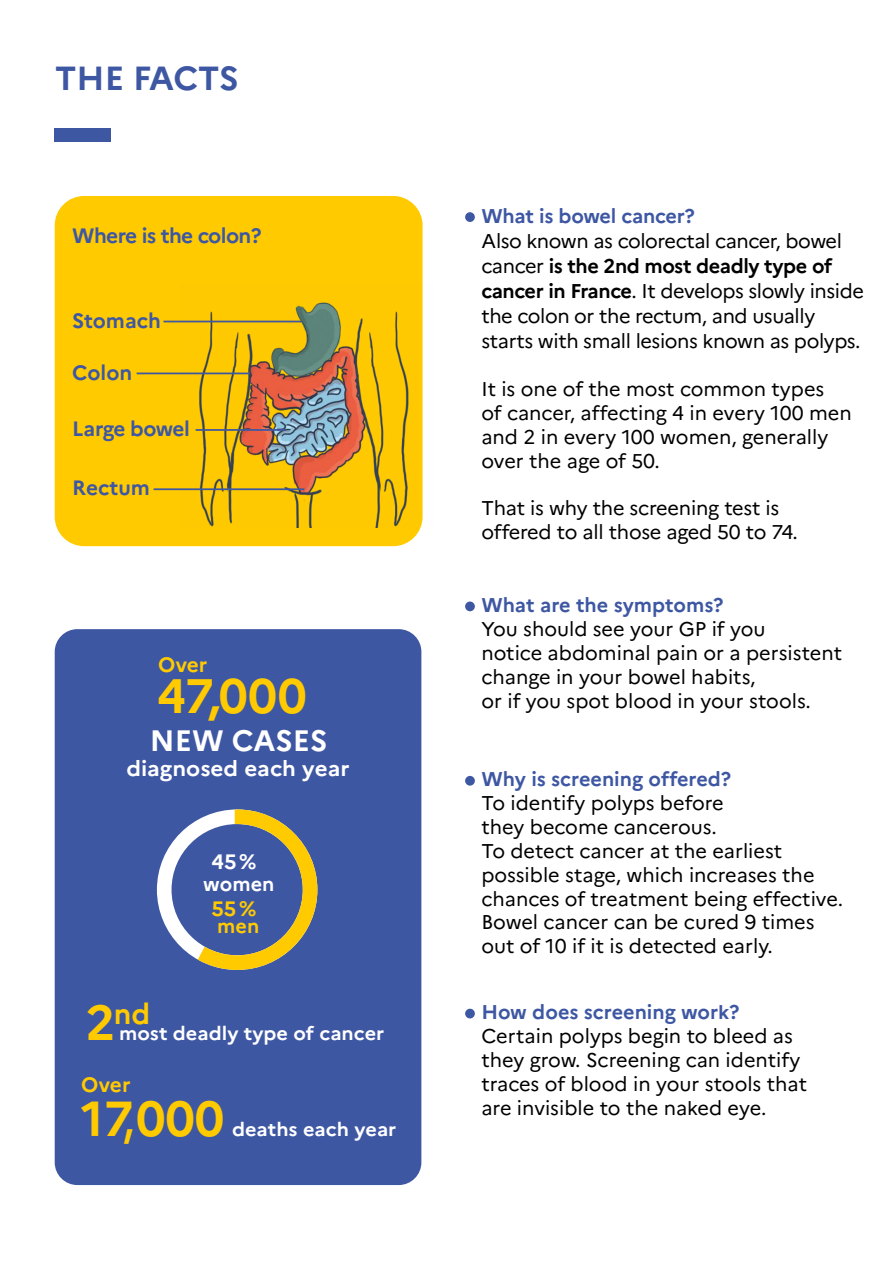
<style>
.page{position:relative;width:893px;height:1263px;background:#fff}
.page>*{position:absolute;margin:0;border:0;box-sizing:border-box;transform-origin:0 0}
.t1{font:700 49.05px "Marianne";color:#ffca00}
.t2{font:700 48.3px "Marianne";color:#ffca00}
.t3{font:700 33.45px "Marianne";letter-spacing:-.01em;color:#3e57a3}
.t4{font:700 29.55px "Marianne";color:#fff}
.t5{font:700 28.65px "Marianne";color:#ffca00}
.t6{font:700 21.3px "Marianne";color:#fff;scale:1.05 1}
.t7{font:700 20.85px "Marianne";letter-spacing:-.03em;color:#3e57a3}
.t8{font:700 20.85px "Marianne";color:#ffca00}
.t9{font:700 20.85px "Marianne";color:#fff}
.t10{font:700 20.7px "Marianne";color:#3e57a3}
.t11{font:700 20.7px "Marianne";letter-spacing:-.025em;color:#3e57a3}
.t12{font:19.95px/23.9px "Marianne";color:#000}
.t13{font:19.95px/25.2px "Marianne";letter-spacing:-.02em;color:#000}
.t14{font:700 19.95px "Marianne";letter-spacing:-.005em;color:#3e57a3}
.t15{font:700 19.8px "Marianne";color:#fff}
.t16{font:700 19.8px "Marianne";color:#ffca00}
.t17{font:700 18.9px "Marianne";color:#fff;scale:1.05 1}
.s1{font-size:49.05px}
.s2{font-weight:700}
</style>
<div class="page">
<div style="left:55px;top:629px;width:366px;height:556px;background:#3e57a3;border-radius:23px"></div>
<div style="left:55px;top:196px;width:368px;height:350px;background:#ffca00;border-radius:29px"></div>
<img style="left:180px;top:284px;width:243px;height:243px">
<hr style="left:163px;top:321px;width:138px;height:1px;background:#3e57a3">
<hr style="left:137px;top:373px;width:113px;height:1px;background:#3e57a3">
<hr style="left:196px;top:429px;width:89px;height:2px;background:#3e57a3">
<hr style="left:154px;top:488px;width:150px;height:2px;background:#3e57a3">
<div style="left:465px;top:212px;width:10px;height:10px;background:#3e57a3;border-radius:50%"></div>
<div style="left:465px;top:601px;width:10px;height:10px;background:#3e57a3;border-radius:50%"></div>
<div style="left:465px;top:776px;width:10px;height:10px;background:#3e57a3;border-radius:50%"></div>
<div style="left:465px;top:1009px;width:10px;height:9px;background:#3e57a3;border-radius:50%"></div>
<div style="left:55px;top:129px;width:56px;height:13px;background:#3e57a3"></div>
<svg style="left:157px;top:809px;width:160px;height:161px"></svg>
<h3 class="t3" style="left:55px;top:57px;width:185px">THE FACTS</h3>
<p class="t7" style="left:72px;top:222px;width:191px">Where is the colon?</p>
<p class="t10" style="left:72px;top:308px;width:90px">Stomach</p>
<p class="t10" style="left:72px;top:360px;width:61px">Colon</p>
<p class="t11" style="left:72px;top:415px;width:119px">Large bowel</p>
<p class="t10" style="left:72px;top:475px;width:79px">Rectum</p>
<p class="t8" style="left:158px;top:652px;width:51px">Over</p>
<h2 class="t2" style="left:157px;top:666px;width:151px">47,000</h2>
<h3 class="t4" style="left:150px;top:723px;width:179px">NEW CASES</h3>
<p class="t6" style="left:126px;top:756px;width:214px">diagnosed each year</p>
<p class="t9" style="left:212px;top:849px;width:46px">45%</p>
<p class="t8" style="left:212px;top:896px;width:46px">55%</p>
<p class="t15" style="left:203px;top:871px;width:73px">women</p>
<p class="t16" style="left:217px;top:914px;width:44px">men</p>
<h3 class="t5" style="left:86px;top:996px;width:66px"><span class="s1">2</span>nd</h3>
<p class="t17" style="left:119px;top:1022px;width:254px">most deadly type of cancer</p>
<p class="t8" style="left:81px;top:1072px;width:51px">Over</p>
<h1 class="t1" style="left:81px;top:1089px;width:145px">17,000</h1>
<p class="t17" style="left:232px;top:1118px;width:158px">deaths each year</p>
<p class="t14" style="left:481px;top:203px;width:215px">What is bowel cancer?</p>
<p class="t13" style="left:481px;top:228px;width:384px">Also known as colorectal cancer, bowel cancer <span class="s2">is the 2nd most deadly type of cancer in France</span>. It develops slowly inside the colon or the rectum, and usually starts with small lesions known as polyps.</p>
<p class="t12" style="left:481px;top:377px;width:372px">It is one of the most common types<br>of cancer, affecting 4 in every 100 men and 2 in every 100 women, generally over the age of 50.</p>
<p class="t12" style="left:481px;top:496px;width:318px">That is why the screening test is offered to all those aged 50 to 74.</p>
<p class="t14" style="left:481px;top:593px;width:243px">What are the symptoms?</p>
<p class="t12" style="left:481px;top:617px;width:362px">You should see your GP if you<br>notice abdominal pain or a persistent change in your bowel habits,<br>or if you spot blood in your stools.</p>
<p class="t14" style="left:481px;top:767px;width:251px">Why is screening offered?</p>
<p class="t12" style="left:481px;top:791px;width:363px">To identify polyps before<br>they become cancerous.<br>To detect cancer at the earliest possible stage, which increases the chances of treatment being effective.<br>Bowel cancer can be cured 9 times out of 10 if it is detected early.</p>
<p class="t14" style="left:481px;top:1000px;width:260px">How does screening work?</p>
<p class="t12" style="left:481px;top:1024px;width:327px">Certain polyps begin to bleed as they grow. Screening can identify traces of blood in your stools that are invisible to the naked eye.</p>
</div>
